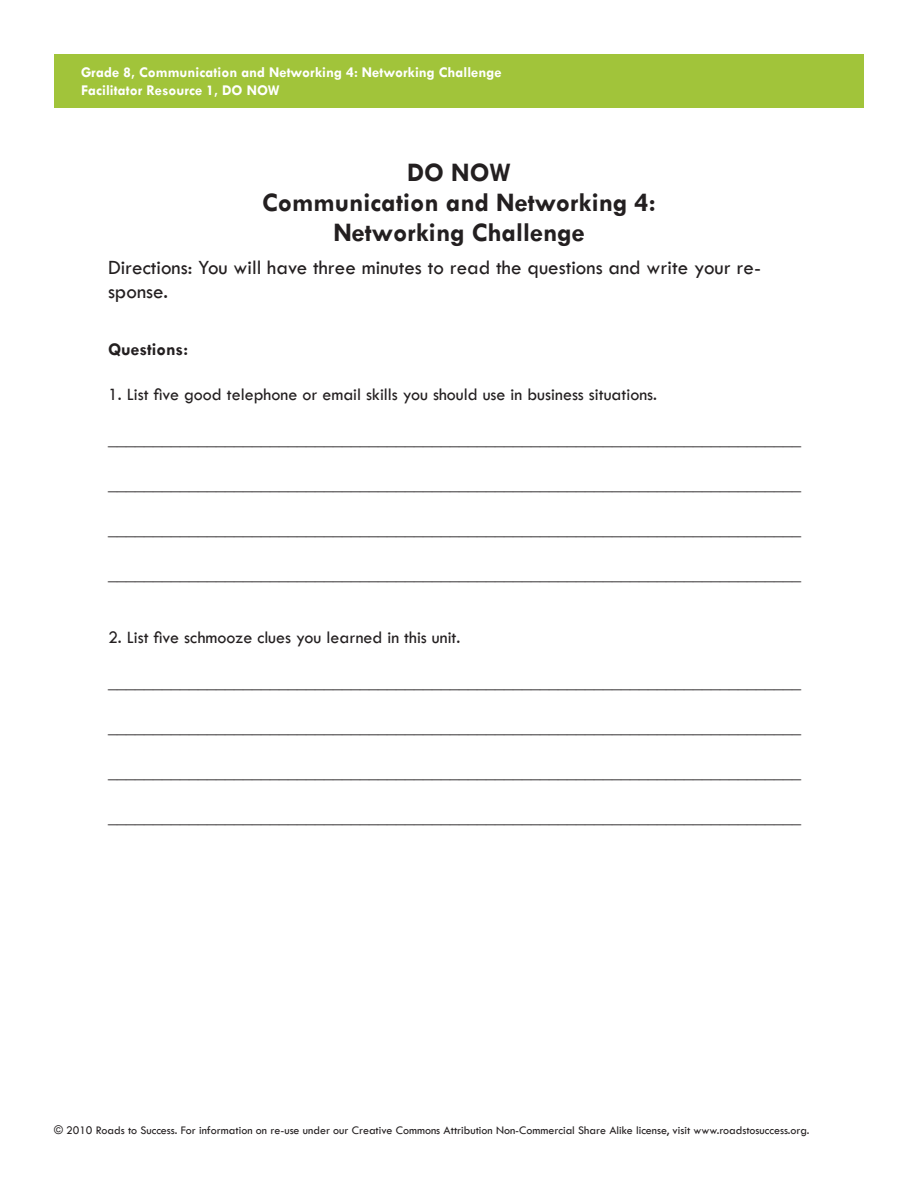
<style>
.page{position:relative;width:918px;height:1188px;background:#fff}
.page>*{position:absolute;margin:0;border:0;box-sizing:border-box;transform-origin:0 0}
.SHFR_Title{font:700 27px "Tw Cen";color:#231f20}
.SFHR_Instruction_Lin{font:21px/24px "Tw Cen";color:#231f20}
.SHFR_WriteOnLine{font:18px "Tw Cen";color:#231f20}
.SHFR_Text{font:700 18px "Tw Cen";color:#231f20}
.t1{font:700 15px "Tw Cen";color:#fff}
.t2{font:12px "Tw Cen";color:#231f20}
</style>
<div class="page">
<div style="left:54px;top:54px;width:810px;height:54px;background:#a1c43a"></div>
<p class="t1" style="left:81px;top:63px;width:422px">Grade 8, Communication and Networking 4: Networking Challenge</p>
<p class="t1" style="left:81px;top:81px;width:200px">Facilitator Resource 1, DO NOW</p>
<p class="SHFR_Title" style="left:407px;top:156px;width:106px">DO NOW</p>
<p class="SHFR_Title" style="left:262px;top:186px;width:395px">Communication and Networking 4:</p>
<p class="SHFR_Title" style="left:333px;top:216px;width:253px">Networking Challenge</p>
<p class="SFHR_Instruction_Lin" style="left:108px;top:255px;width:655px">Directions: You will have three minutes to read the questions and write your re&shy;sponse.</p>
<p class="SHFR_Text" style="left:108px;top:338px;width:82px">Questions:</p>
<p class="SHFR_WriteOnLine" style="left:108px;top:383px;width:551px">1. List five good telephone or email skills you should use in business situations.</p>
<p class="SHFR_WriteOnLine" style="left:108px;top:428px;width:694px">_____________________________________________________________________________</p>
<p class="SHFR_WriteOnLine" style="left:108px;top:473px;width:694px">_____________________________________________________________________________</p>
<p class="SHFR_WriteOnLine" style="left:108px;top:518px;width:694px">_____________________________________________________________________________</p>
<p class="SHFR_WriteOnLine" style="left:108px;top:563px;width:694px">_____________________________________________________________________________</p>
<p class="SHFR_WriteOnLine" style="left:108px;top:626px;width:354px">2. List five schmooze clues you learned in this unit.</p>
<p class="SHFR_WriteOnLine" style="left:108px;top:671px;width:694px">_____________________________________________________________________________</p>
<p class="SHFR_WriteOnLine" style="left:108px;top:716px;width:694px">_____________________________________________________________________________</p>
<p class="SHFR_WriteOnLine" style="left:108px;top:761px;width:694px">_____________________________________________________________________________</p>
<p class="SHFR_WriteOnLine" style="left:108px;top:806px;width:694px">_____________________________________________________________________________</p>
<p class="t2" style="left:54px;top:1123px;width:757px">© 2010 Roads to Success. For information on re-use under our Creative Commons Attribution Non-Commercial Share Alike license, visit www.roadstosuccess.org.</p>
</div>
